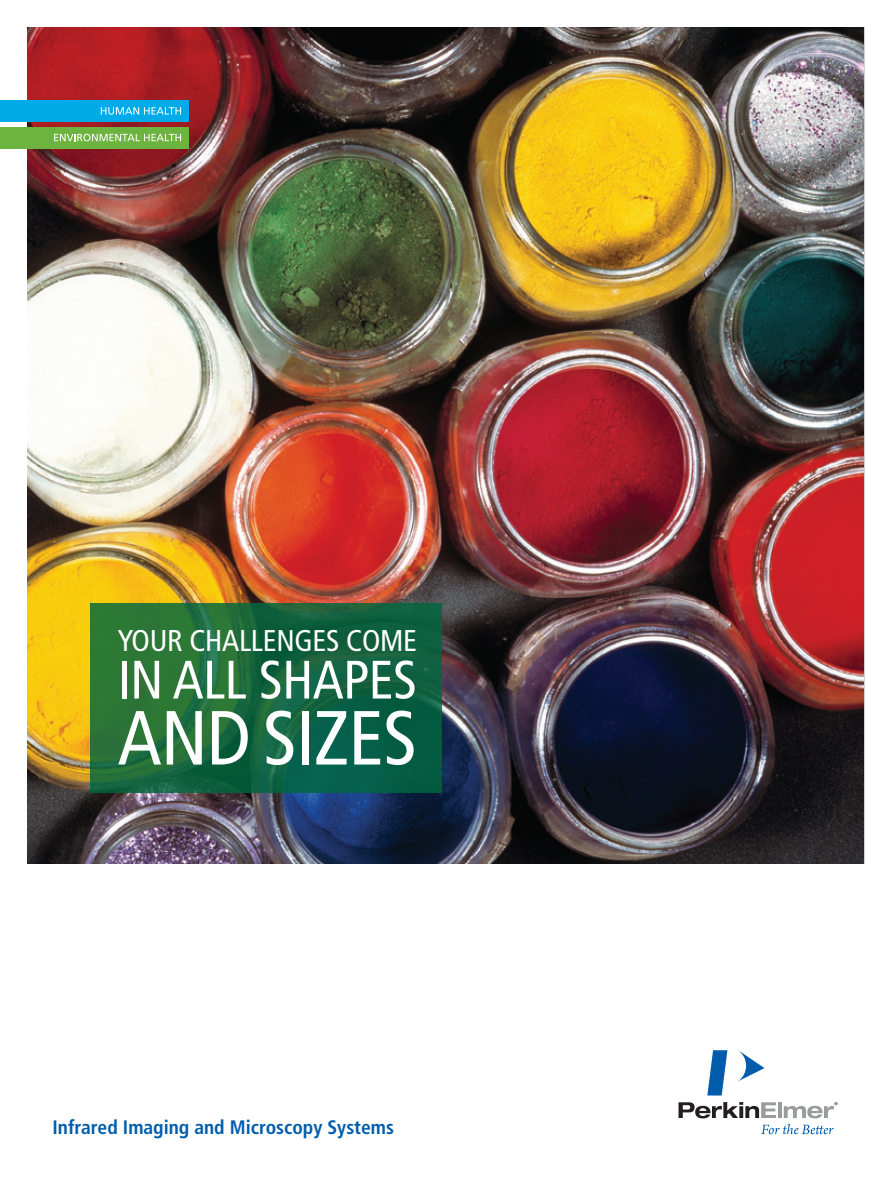
<style>
.page{position:relative;width:891px;height:1188px;background:#fff}
.page>*{position:absolute;margin:0;border:0;box-sizing:border-box;transform-origin:0 0}
.t1{font:condensed 76.5px "Frutiger LT Com";letter-spacing:-.01em;color:#fff}
.t2{font:condensed 54px "Frutiger LT Com";letter-spacing:-.01em;color:#fff}
.t3{font:condensed 30px "Frutiger LT Com";letter-spacing:-.01em;color:#fff}
.t4{font:700 condensed 19.5px "Frutiger LT Com";color:#015dab}
</style>
<div class="page">
<img style="left:27px;top:27px;width:837px;height:837px">
<svg style="left:679px;top:1102px;width:97px;height:16px"></svg>
<hr style="left:778px;top:1102px;width:4px;height:16px;background:#999b9e">
<svg style="left:738px;top:1050px;width:27px;height:31px"></svg>
<svg style="left:707px;top:1050px;width:20px;height:46px"></svg>
<svg style="left:784px;top:1102px;width:54px;height:16px"></svg>
<svg style="left:761px;top:1124px;width:73px;height:10px"></svg>
<div style="left:0;top:100px;width:188px;height:22px;background:#00abe7"></div>
<div style="left:0;top:127px;width:188px;height:21px;background:#6cb43f"></div>
<svg style="left:101px;top:107px;width:80px;height:8px"></svg>
<svg style="left:54px;top:134px;width:127px;height:7px"></svg>
<svg style="left:91px;top:604px;width:351px;height:189px;background:#17673e"></svg>
<h3 class="t3" style="left:118px;top:628px;width:301px">YOUR CHALLENGES COME</h3>
<h2 class="t2" style="left:118px;top:658px;width:301px">IN ALL SHAPES</h2>
<h1 class="t1" style="left:118px;top:707px;width:301px">AND SIZES</h1>
<p class="t4" style="left:52px;top:1119px;width:343px">Infrared Imaging and Microscopy Systems</p>
</div>
